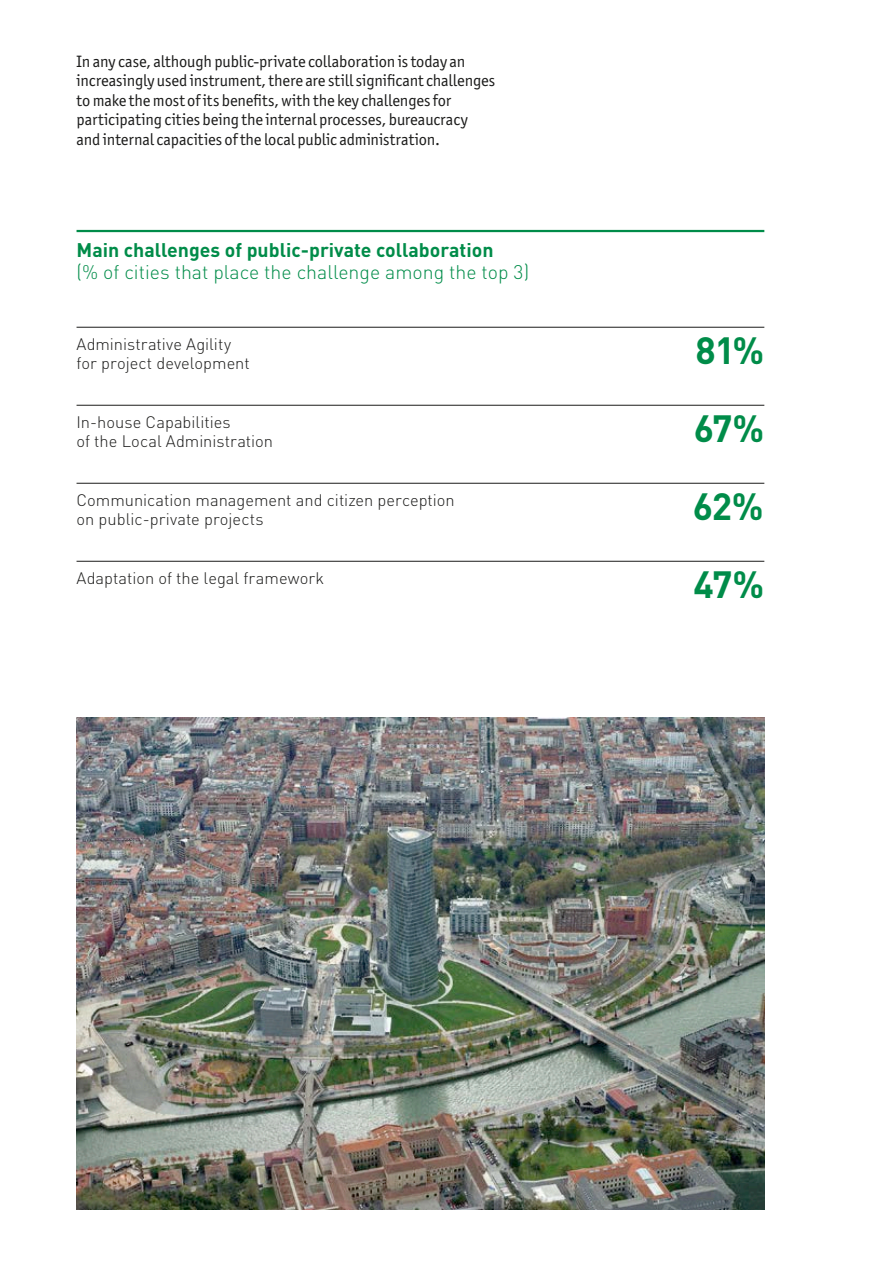
<style>
.page{position:relative;width:893px;height:1263px;background:#fff}
.page>*{position:absolute;margin:0;border:0;box-sizing:border-box;transform-origin:0 0}
.Títol{font:700 37.5px "DIN Pro";letter-spacing:-.04em;color:#008c49}
.Titol_esquema{font:300 19.5px/22.5px "DIN Pro";color:#008c49}
.Text_seguit{font:16.5px/19.5px "Officina San ITC";letter-spacing:-.005em;color:#1b1b1a}
.Text_Infografia{font:300 16.5px "DIN Pro";color:#1b1b1a}
.s1{font-weight:700}
</style>
<div class="page">
<hr style="left:77px;top:327px;width:687px;height:1px;background:#1b1b1a">
<hr style="left:77px;top:405px;width:687px;height:1px;background:#1b1b1a">
<hr style="left:77px;top:483px;width:687px;height:1px;background:#1b1b1a">
<hr style="left:77px;top:561px;width:687px;height:1px;background:#1b1b1a">
<hr style="left:77px;top:230px;width:687px;height:2px;background:#008c49">
<img style="left:77px;top:717px;width:687px;height:493px">
<hr style="left:892px;top:0;width:1px;height:1263px;background:#008c49">
<p class="Text_seguit" style="left:77px;top:51px;width:420px">In any case, although public-private collaboration is today an increasingly used instrument, there are still significant challenges to make the most of its benefits, with the key challenges for participating cities being the internal processes, bureaucracy and internal capacities of the local public administration.</p>
<p class="Titol_esquema" style="left:77px;top:237px;width:454px"><span class="s1">Main challenges of public-private collaboration<br></span>(% of cities that place the challenge among the top 3)</p>
<p class="Text_Infografia" style="left:77px;top:331px;width:156px">Administrative Agility</p>
<p class="Text_Infografia" style="left:77px;top:350px;width:175px">for project development</p>
<p class="Text_Infografia" style="left:77px;top:409px;width:156px">In-house Capabilities</p>
<p class="Text_Infografia" style="left:77px;top:428px;width:198px">of the Local Administration</p>
<p class="Text_Infografia" style="left:77px;top:487px;width:380px">Communication management and citizen perception</p>
<p class="Text_Infografia" style="left:77px;top:506px;width:189px">on public-private projects</p>
<p class="Text_Infografia" style="left:77px;top:565px;width:249px">Adaptation of the legal framework</p>
<p class="Títol" style="left:696px;top:319px;width:70px">81%</p>
<p class="Títol" style="left:694px;top:397px;width:72px">67%</p>
<p class="Títol" style="left:693px;top:475px;width:72px">62%</p>
<p class="Títol" style="left:694px;top:553px;width:72px">47%</p>
</div>
